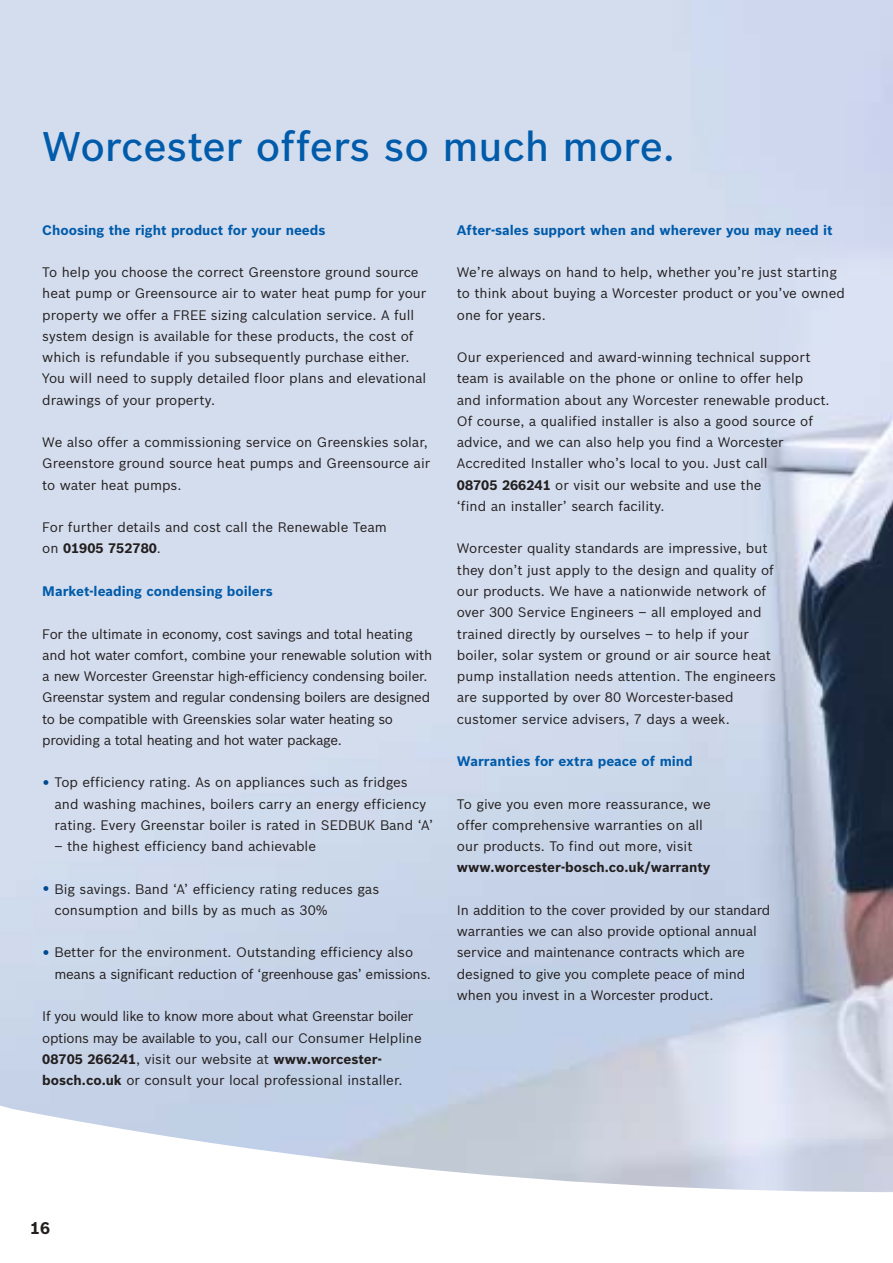
<style>
.page{position:relative;width:893px;height:1263px;background:#fff}
.page>*{position:absolute;margin:0;border:0;box-sizing:border-box;transform-origin:0 0}
.t1{font:500 40.5px "Bosch Sans";color:#005baa}
.t2{font:700 16.5px "Bosch Sans";color:#231f1f}
.t3{font:13.5px/21.3px "Bosch Sans";color:#231f1f}
.t4{font:13.5px/21.3px "Bosch Sans";letter-spacing:-.025em;color:#231f1f}
.t5{font:700 13.5px "Bosch Sans";color:#005baa}
.t6{font:700 13.5px "Bosch Sans";color:#231f1f}
.s1{font-weight:700}
.s2{font-size:19.5px;color:#00498f}
</style>
<div class="page">
<div style="left:0;top:0;width:893px;height:604px;background:#d4ddee"></div>
<svg style="left:0;top:604px;width:893px;height:588px;background:#c6d0e1"></svg>
<h1 class="t1" style="left:42px;top:131px;width:634px">Worcester offers so much more.</h1>
<p class="t5" style="left:42px;top:224px;width:285px">Choosing the right product for your needs</p>
<p class="t3" style="left:42px;top:263px;width:386px">To help you choose the correct Greenstore ground source heat pump or Greensource air to water heat pump for your property we offer a FREE sizing calculation service. A full system design is available for these products, the cost of which is refundable if you subsequently purchase either.<br>You will need to supply detailed floor plans and elevational drawings of your property.</p>
<p class="t3" style="left:42px;top:433px;width:389px">We also offer a commissioning service on Greenskies solar,<br>Greenstore ground source heat pumps and Greensource air to water heat pumps.</p>
<p class="t3" style="left:42px;top:518px;width:346px">For further details and cost call the Renewable Team on <span class="s1">01905 752780</span>.</p>
<p class="t5" style="left:42px;top:586px;width:232px">Market-leading condensing boilers</p>
<p class="t4" style="left:42px;top:624px;width:391px">For the ultimate in economy, cost savings and total heating and hot water comfort, combine your renewable solution with a new Worcester Greenstar high-efficiency condensing boiler.<br>Greenstar system and regular condensing boilers are designed to be compatible with Greenskies solar water heating so providing a total heating and hot water package.</p>
<p class="t3" style="left:55px;top:773px;width:380px;text-indent:-12px"><span class="s2">•</span> Top efficiency rating. As on appliances such as fridges and washing machines, boilers carry an energy efficiency rating. Every Greenstar boiler is rated in SEDBUK Band ‘A’</p>
<p class="t3" style="left:55px;top:837px;width:263px">– the highest efficiency band achievable</p>
<p class="t3" style="left:55px;top:879px;width:326px;text-indent:-12px"><span class="s2">•</span> Big savings. Band ‘A’ efficiency rating reduces gas consumption and bills by as much as 30%</p>
<p class="t4" style="left:55px;top:943px;width:378px;text-indent:-12px"><span class="s2">•</span> Better for the environment. Outstanding efficiency also means a significant reduction of ‘greenhouse gas’ emissions.</p>
<p class="t4" style="left:42px;top:1007px;width:381px">If you would like to know more about what Greenstar boiler options may be available to you, call our Consumer Helpline <span class="s1">08705 266241</span>, visit our website at <span class="s1">www.worcester&shy;bosch.co.uk</span> or consult your local professional installer.</p>
<p class="t5" style="left:457px;top:224px;width:377px">After-sales support when and wherever you may need it</p>
<p class="t3" style="left:457px;top:263px;width:389px">We’re always on hand to help, whether you’re just starting to think about buying a Worcester product or you’ve owned one for years.</p>
<p class="t3" style="left:457px;top:348px;width:374px">Our experienced and award-winning technical support team is available on the phone or online to offer help and information about any Worcester renewable product.<br>Of course, a qualified installer is also a good source of advice, and we can also help you find a Worcester Accredited Installer who’s local to you. Just call<br><span class="s1">08705 266241</span> or visit our website and use the<br>‘find an installer’ search facility.</p>
<p class="t3" style="left:457px;top:539px;width:320px">Worcester quality standards are impressive, but they don’t just apply to the design and quality of our products. We have a nationwide network of over 300 Service Engineers – all employed and trained directly by ourselves – to help if your boiler, solar system or ground or air source heat pump installation needs attention. The engineers are supported by over 80 Worcester-based customer service advisers, 7 days a week.</p>
<p class="t5" style="left:457px;top:756px;width:237px">Warranties for extra peace of mind</p>
<p class="t3" style="left:457px;top:794px;width:256px">To give you even more reassurance, we offer comprehensive warranties on all our products. To find out more, visit</p>
<p class="t6" style="left:457px;top:862px;width:255px">www.worcester-bosch.co.uk/warranty</p>
<p class="t3" style="left:457px;top:901px;width:315px">In addition to the cover provided by our standard warranties we can also provide optional annual service and maintenance contracts which are designed to give you complete peace of mind when you invest in a Worcester product.</p>
<p class="t2" style="left:30px;top:1222px;width:21px">16</p>
</div>
